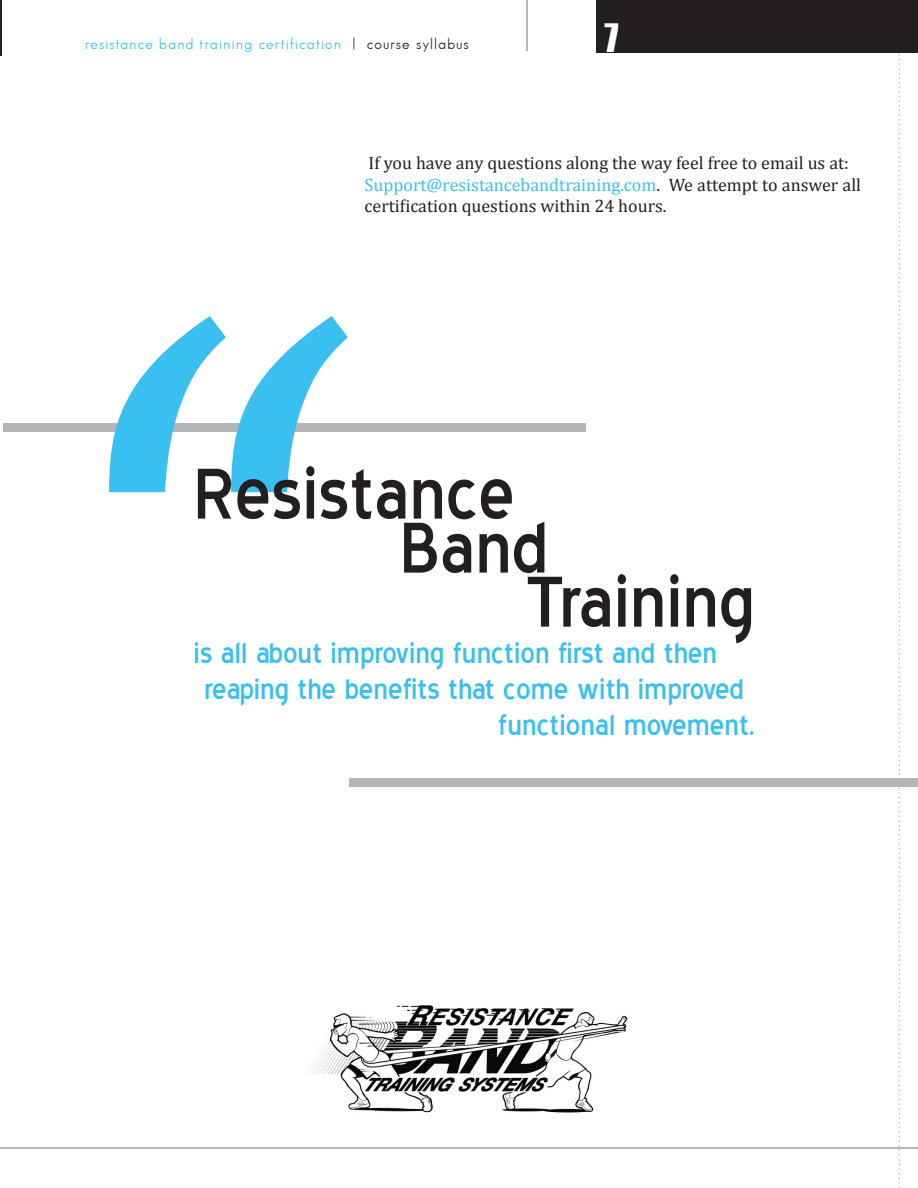
<style>
.page{position:relative;width:918px;height:1188px;background:#fff}
.page>*{position:absolute;margin:0;border:0;box-sizing:border-box;transform-origin:0 0}
.t1{font:italic 750px "Cambria";color:#39c0f0}
.t2{font:90px "Blue Highway";color:#231f20}
.t3{font:36px "Blue Highway";color:#39c0f0}
.t4{font:36px "Impact";color:#fff}
.t5{font:18px/21.6px "Cambria";color:#231f20}
.t6{font:15px "Bougan Book S Si";letter-spacing:.075em;color:#39c0f0}
.s1{color:#231f20}
.s2{color:#39c0f0}
</style>
<div class="page">
<svg style="left:898px;top:52px;width:2px;height:1136px"></svg>
<hr style="left:0;top:0;width:2px;height:55px;background:#231f20">
<div style="left:596px;top:0;width:322px;height:52px;background:#231f20"></div>
<hr style="left:0;top:1148px;width:918px;height:1px;background:#b4b5b8">
<hr style="left:527px;top:0;width:1px;height:50px;background:#b4b5b8">
<img style="left:309px;top:1005px;width:319px;height:108px">
<div style="left:3px;top:423px;width:582px;height:9px;background:#b4b5b8"></div>
<div style="left:350px;top:778px;width:568px;height:8px;background:#b4b5b8"></div>
<p class="t6" style="left:85px;top:35px;width:385px">resistance band training certification <span class="s1">| course syllabus</span></p>
<h3 class="t4" style="left:604px;top:15px;width:16px">7</h3>
<p class="t5" style="left:369px;top:152px;width:482px">If you have any questions along the way feel free to email us at:</p>
<p class="t5" style="left:365px;top:174px;width:498px"><span class="s2">Support@resistancebandtraining.com</span>. We attempt to answer all certification questions within 24 hours.</p>
<p class="t1" style="left:25px;top:61px;width:277px">“</p>
<p class="t2" style="left:194px;top:455px;width:323px">Resistance</p>
<p class="t2" style="left:400px;top:509px;width:150px">Band</p>
<p class="t2" style="left:525px;top:563px;width:231px">Training</p>
<p class="t3" style="left:194px;top:637px;width:525px">is all about improving function first and then</p>
<p class="t3" style="left:204px;top:673px;width:542px">reaping the benefits that come with improved</p>
<p class="t3" style="left:498px;top:709px;width:258px">functional movement.</p>
</div>
